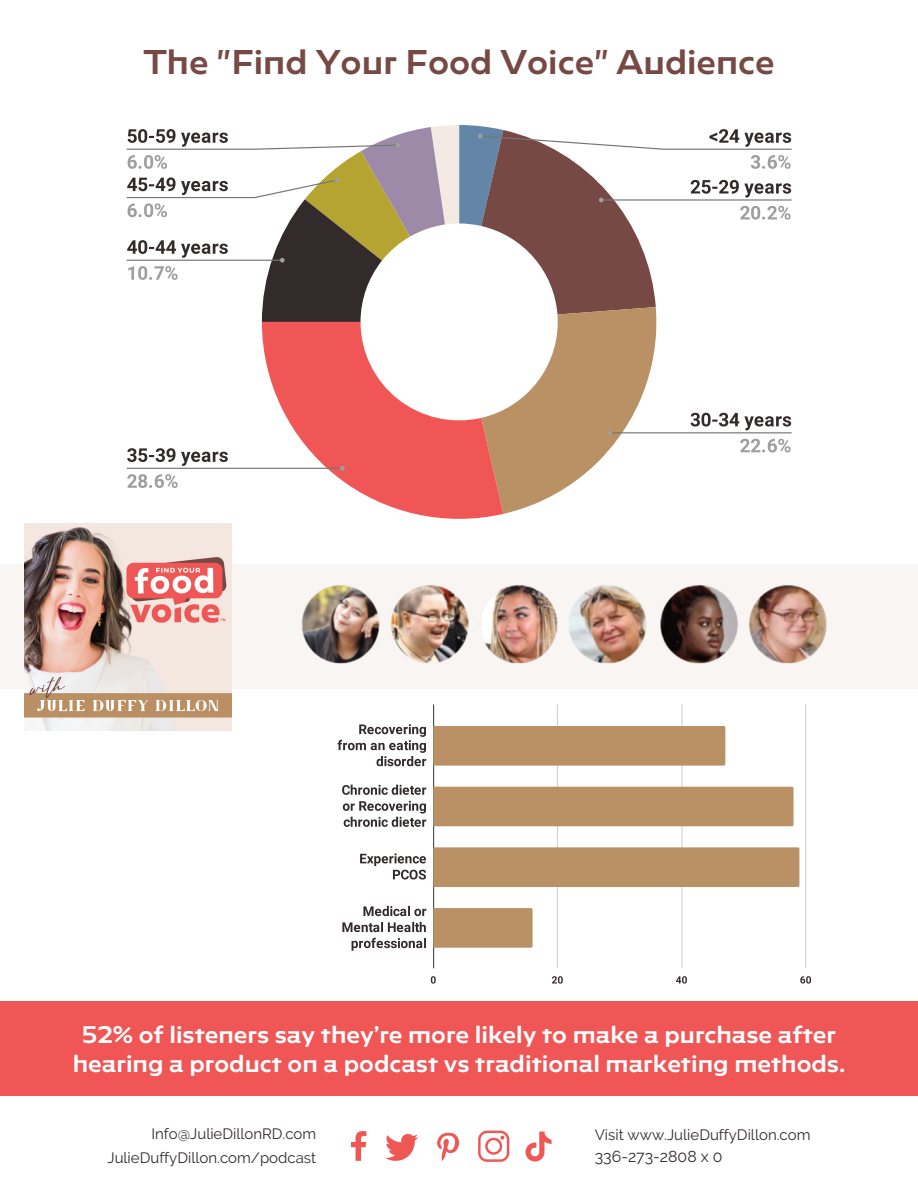
<style>
.page{position:relative;width:918px;height:1188px;background:#fff}
.page>*{position:absolute;margin:0;border:0;box-sizing:border-box;transform-origin:0 0}
.t1{font:30px "PGF Caprina Pro Medium";color:#774945}
.t2{font:21px/29.2px "PGF Caprina Pro Medium";color:#fff;text-align:center}
.t3{font:15.9px "Raleway";color:#332b2b}
.t4{font:15px "Raleway";color:#332b2b}
</style>
<div class="page">
<div style="left:0;top:564px;width:918px;height:125px;background:#f9f5f2"></div>
<div style="left:0;top:1001px;width:918px;height:95px;background:#ef5655"></div>
<img style="left:301px;top:585px;width:526px;height:79px">
<img style="left:351px;top:1131px;width:16px;height:30px">
<img style="left:478px;top:1130px;width:29px;height:32px">
<img style="left:437px;top:1132px;width:23px;height:29px">
<img style="left:385px;top:1134px;width:33px;height:27px">
<img style="left:507px;top:1131px;width:45px;height:31px">
<img style="left:25px;top:523px;width:207px;height:207px">
<svg style="left:416px;top:514px;width:86px;height:5px"></svg>
<svg style="left:126px;top:125px;width:666px;height:389px"></svg>
<hr style="left:433px;top:704px;width:1px;height:264px;background:#333">
<hr style="left:557px;top:704px;width:1px;height:264px;background:#ccc">
<hr style="left:682px;top:704px;width:1px;height:264px;background:#ccc">
<hr style="left:805px;top:704px;width:1px;height:264px;background:#ccc">
<div style="left:433px;top:726px;width:292px;height:40px;background:#ba9164"></div>
<div style="left:433px;top:787px;width:361px;height:39px;background:#ba9164"></div>
<div style="left:433px;top:847px;width:366px;height:40px;background:#ba9164"></div>
<div style="left:433px;top:908px;width:100px;height:40px;background:#ba9164"></div>
<svg style="left:338px;top:724px;width:88px;height:42px"></svg>
<svg style="left:342px;top:785px;width:84px;height:10px"></svg>
<svg style="left:343px;top:801px;width:83px;height:26px"></svg>
<svg style="left:360px;top:853px;width:66px;height:27px"></svg>
<svg style="left:363px;top:906px;width:63px;height:10px"></svg>
<svg style="left:342px;top:922px;width:84px;height:10px"></svg>
<svg style="left:352px;top:938px;width:74px;height:13px"></svg>
<svg style="left:431px;top:976px;width:5px;height:8px"></svg>
<svg style="left:552px;top:976px;width:11px;height:8px"></svg>
<svg style="left:676px;top:976px;width:11px;height:8px"></svg>
<svg style="left:800px;top:976px;width:11px;height:8px"></svg>
<h1 class="t1" style="left:143px;top:41px;width:633px">The "Find Your Food Voice" Audience</h1>
<p class="t2" style="left:73px;top:1020px;width:774px">52% of listeners say they’re more likely to make a purchase after hearing a product on a podcast vs traditional marketing methods.</p>
<p class="t4" style="left:152px;top:1125px;width:166px">Info@JulieDillonRD.com</p>
<p class="t4" style="left:107px;top:1149px;width:210px">JulieDuffyDillon.com/podcast</p>
<p class="t4" style="left:595px;top:1127px;width:217px">Visit www.JulieDuffyDillon.com</p>
<p class="t3" style="left:595px;top:1148px;width:129px">336-273-2808 x 0</p>
</div>
